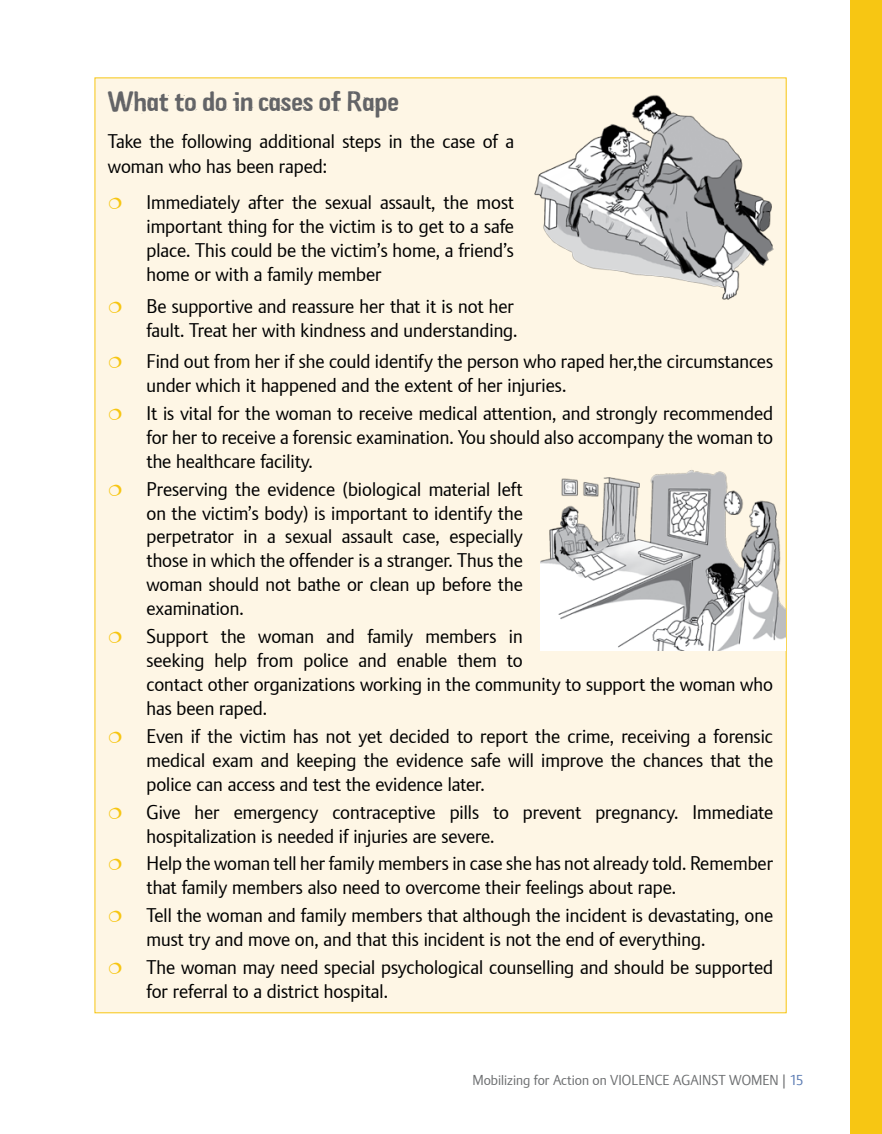
<style>
.page{position:relative;width:882px;height:1134px;background:#fff}
.page>*{position:absolute;margin:0;border:0;box-sizing:border-box;transform-origin:0 0}
.t1{font:26.25px "Plan Storytelling";color:#636467}
.t2{font:19.25px/24px "Plan";color:#000}
.t3{font:14px "Plan";color:#6d6f71}
.t4{font:14px "Plan";color:#5b7bb3}
.s1{color:#6d6f71}
</style>
<div class="page">
<div style="left:850px;top:0;width:32px;height:1134px;background:#f7c613"></div>
<div style="left:95px;top:78px;width:691px;height:935px;background:#fef6e5"></div>
<img style="left:534px;top:95px;width:240px;height:205px">
<img style="left:540px;top:467px;width:246px;height:183px">
<h1 class="t1" style="left:108px;top:85px;width:293px">What to do in cases of Rape</h1>
<p class="t2" style="left:108px;top:129px;width:408px;line-height:24.5px">Take the following additional steps in the case of a woman who has been raped:</p>
<p class="t2" style="left:146px;top:190px;width:369px;text-align:justify">Immediately after the sexual assault, the most important thing for the victim is to get to a safe place. This could be the victim’s home, a friend’s home or with a family member</p>
<p class="t2" style="left:146px;top:294px;width:373px">Be supportive and reassure her that it is not her fault. Treat her with kindness and understanding.</p>
<p class="t2" style="left:146px;top:349px;width:628px">Find out from her if she could identify the person who raped her,the circumstances under which it happened and the extent of her injuries.</p>
<p class="t2" style="left:146px;top:401px;width:628px;text-align:justify">It is vital for the woman to receive medical attention, and strongly recommended for her to receive a forensic examination. You should also accompany the woman to the healthcare facility.</p>
<p class="t2" style="left:146px;top:477px;width:378px;text-align:justify">Preserving the evidence (biological material left on the victim’s body) is important to identify the perpetrator in a sexual assault case, especially those in which the offender is a stranger. Thus the woman should not bathe or clean up before the examination.</p>
<p class="t2" style="left:146px;top:624px;width:628px">Support the woman and family members in<br>seeking help from police and enable them to<br>contact other organizations working in the community to support the woman who has been raped.</p>
<p class="t2" style="left:146px;top:724px;width:628px;text-align:justify">Even if the victim has not yet decided to report the crime, receiving a forensic medical exam and keeping the evidence safe will improve the chances that the police can access and test the evidence later.</p>
<p class="t2" style="left:146px;top:800px;width:628px">Give her emergency contraceptive pills to prevent pregnancy. Immediate hospitalization is needed if injuries are severe.</p>
<p class="t2" style="left:146px;top:852px;width:628px">Help the woman tell her family members in case she has not already told. Remember that family members also need to overcome their feelings about rape.</p>
<p class="t2" style="left:146px;top:903px;width:628px">Tell the woman and family members that although the incident is devastating, one must try and move on, and that this incident is not the end of everything.</p>
<p class="t2" style="left:146px;top:955px;width:628px">The woman may need special psychological counselling and should be supported for referral to a district hospital.</p>
<p class="t3" style="left:472px;top:1072px;width:155px">Mobilizing for Action on Violence</p>
<p class="t3" style="left:673px;top:1072px;width:17px">Against</p>
<p class="t3" style="left:729px;top:1072px;width:23px">Women</p>
<p class="t4" style="left:782px;top:1072px;width:23px"><span class="s1">|</span> 15</p>
</div>
